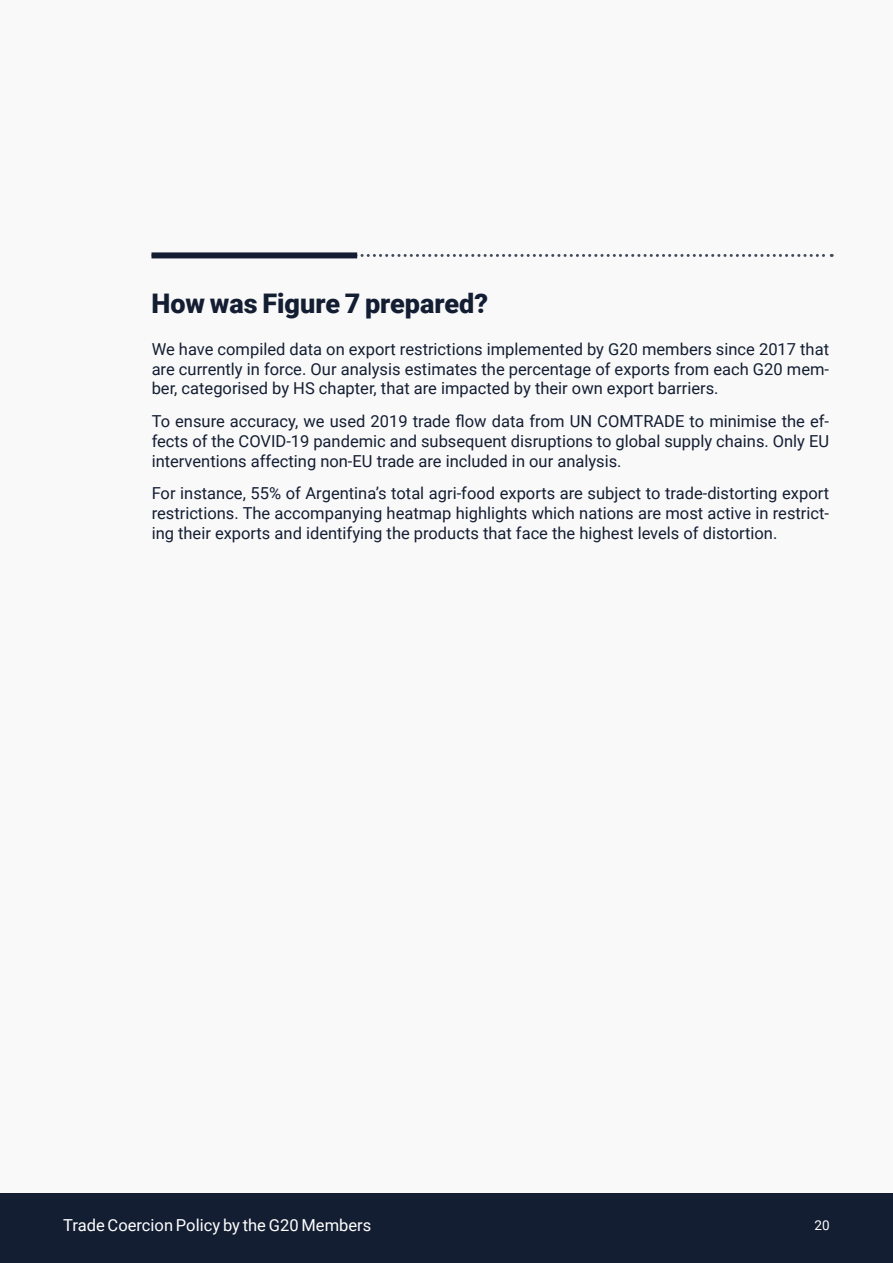
<style>
.page{position:relative;width:893px;height:1263px;background:#f9f9f9}
.page>*{position:absolute;margin:0;border:0;box-sizing:border-box;transform-origin:0 0}
.t1{font:900 27px "Roboto";color:#141e33}
.t2{font:16.5px/19.8px "Roboto";color:#141e33;text-align:justify}
.t3{font:16.5px "Roboto";color:#fff}
.t4{font:13.5px "Roboto";color:#fff}
</style>
<div class="page">
<div style="left:0;top:1193px;width:893px;height:70px;background:#141e33"></div>
<svg style="left:357px;top:254px;width:475px;height:3px"></svg>
<div style="left:151px;top:252px;width:206px;height:6px;background:#141e33"></div>
<h1 class="t1" style="left:151px;top:284px;width:338px">How was Figure 7 prepared?</h1>
<p class="t2" style="left:152px;top:338px;width:679px">We have compiled data on export restrictions implemented by G20 members since 2017 that are currently in force. Our analysis estimates the percentage of exports from each G20 mem&shy;ber, categorised by HS chapter, that are impacted by their own export barriers.</p>
<p class="t2" style="left:152px;top:411px;width:679px">To ensure accuracy, we used 2019 trade flow data from UN COMTRADE to minimise the ef&shy;fects of the COVID-19 pandemic and subsequent disruptions to global supply chains. Only EU interventions affecting non-EU trade are included in our analysis.</p>
<p class="t2" style="left:152px;top:483px;width:679px">For instance, 55% of Argentina’s total agri-food exports are subject to trade-distorting export restrictions. The accompanying heatmap highlights which nations are most active in restrict&shy;ing their exports and identifying the products that face the highest levels of distortion.</p>
<p class="t3" style="left:63px;top:1213px;width:309px">Trade Coercion Policy by the G20 Members</p>
<p class="t4" style="left:815px;top:1216px;width:17px">20</p>
</div>
